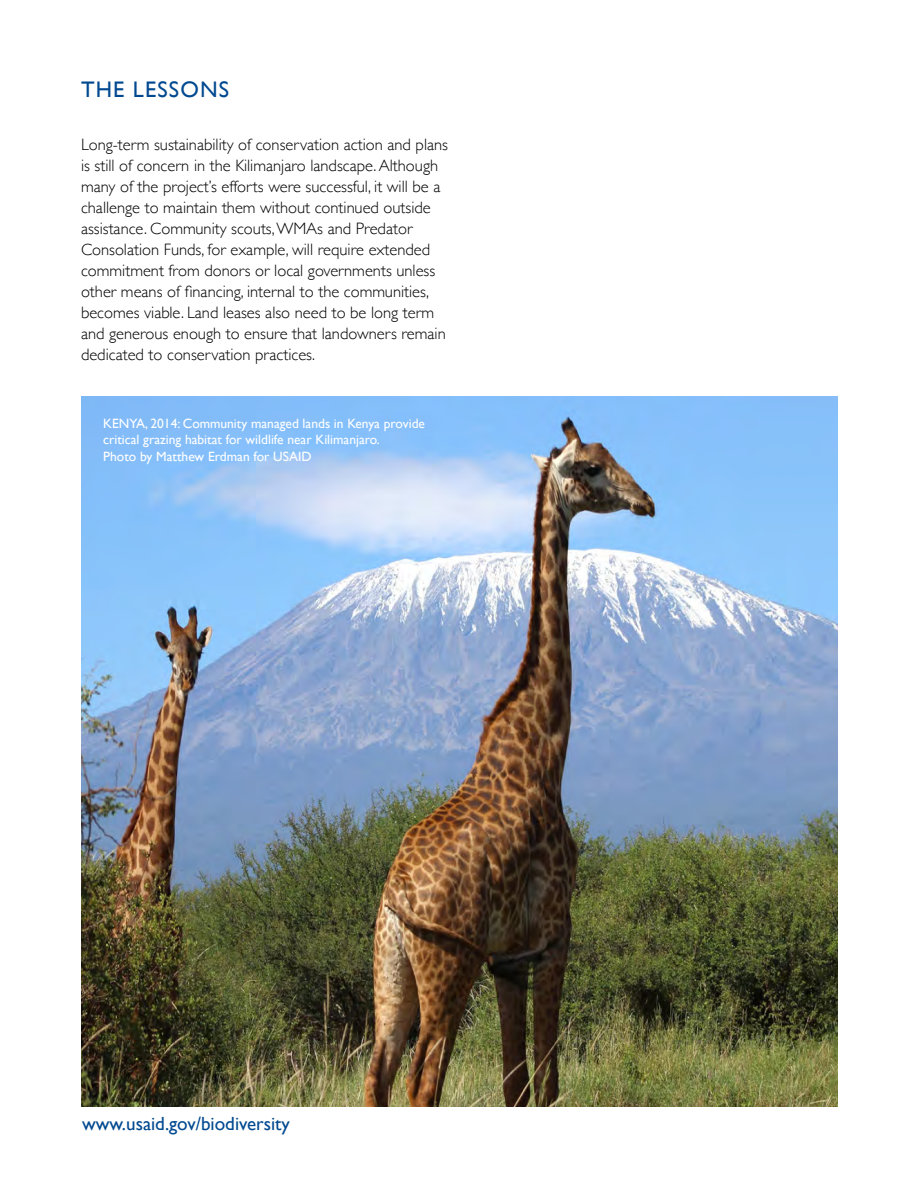
<style>
.page{position:relative;width:918px;height:1188px;background:#fff}
.page>*{position:absolute;margin:0;border:0;box-sizing:border-box;transform-origin:0 0}
.SH4{font:22.5px "Gill Sans";letter-spacing:.05em;color:#004990}
.TX{font:19.05px "Gill Sans";color:#004990}
.TX_Body{font:300 16.5px/21px "Gill Sans";color:#000}
.Footnote{font:13.5px/16.5px "Gill Sans";color:#fff}
</style>
<div class="page">
<img style="left:81px;top:397px;width:756px;height:709px">
<p class="SH4" style="left:81px;top:76px;width:150px">THE LESSONS</p>
<p class="TX_Body" style="left:81px;top:134px;width:369px">Long-term sustainability of conservation action and plans is still of concern in the Kilimanjaro landscape. Although many of the project’s efforts were successful, it will be a challenge to maintain them without continued outside assistance. Community scouts, WMAs and Predator Consolation Funds, for example, will require extended commitment from donors or local governments unless other means of financing, internal to the communities, becomes viable. Land leases also need to be long term and generous enough to ensure that landowners remain dedicated to conservation practices.</p>
<p class="Footnote" style="left:103px;top:415px;width:323px">KENYA, 2014: Community managed lands in Kenya provide critical grazing habitat for wildlife near Kilimanjaro.<br>Photo by Matthew Erdman for USAID</p>
<p class="TX" style="left:82px;top:1113px;width:209px">www.usaid.gov/biodiversity</p>
</div>
